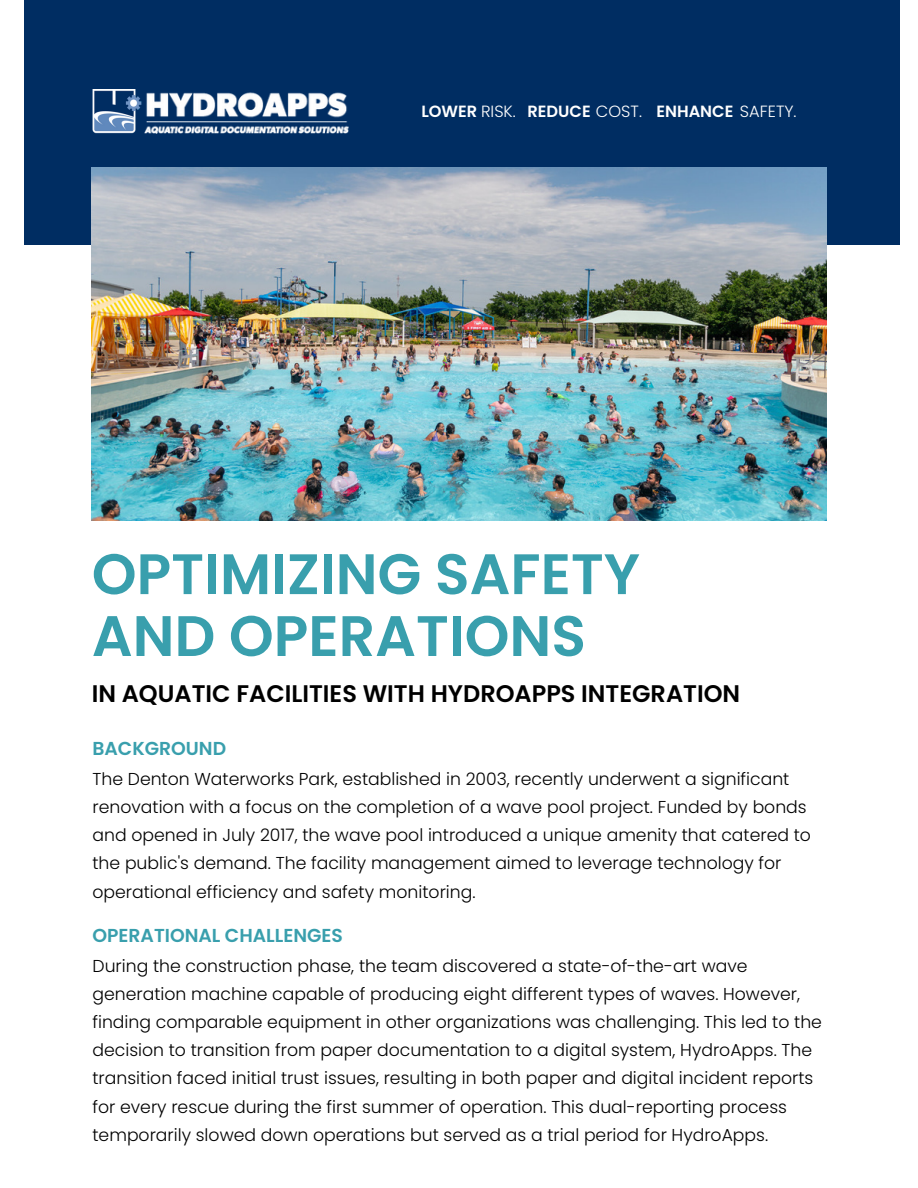
<style>
.page{position:relative;width:918px;height:1188px;background:#fff}
.page>*{position:absolute;margin:0;border:0;box-sizing:border-box;transform-origin:0 0}
.t1{font:600 57px/61.8px "Poppins";color:#399fad}
.t2{font:600 24px "Poppins";color:#000}
.t3{font:600 18.75px "Poppins";color:#399fad}
.t4{font:300 17.25px/28.2px "Poppins";color:#000001}
.t5{font:600 16.2px "Poppins";color:#fff}
.s1{font-weight:300}
</style>
<div class="page">
<div style="left:24px;top:0;width:876px;height:245px;background:#002d62"></div>
<img style="left:92px;top:167px;width:734px;height:354px">
<img style="left:93px;top:90px;width:256px;height:43px">
<p class="t5" style="left:421px;top:100px;width:96px">LOWER <span class="s1">RISK.</span></p>
<p class="t5" style="left:528px;top:100px;width:116px">REDUCE <span class="s1">COST.</span></p>
<p class="t5" style="left:656px;top:100px;width:142px">ENHANCE <span class="s1">SAFETY.</span></p>
<h5 class="t1" style="left:92px;top:543px;width:550px">OPTIMIZING SAFETY<br>AND OPERATIONS</h5>
<h1 class="t2" style="left:92px;top:676px;width:650px">IN AQUATIC FACILITIES WITH HYDROAPPS INTEGRATION</h1>
<h2 class="t3" style="left:93px;top:735px;width:135px">BACKGROUND</h2>
<p class="t4" style="left:93px;top:765px;width:720px">The Denton Waterworks Park, established in 2003, recently underwent a significant renovation with a focus on the completion of a wave pool project. Funded by bonds and opened in July 2017, the wave pool introduced a unique amenity that catered to the public's demand. The facility management aimed to leverage technology for operational efficiency and safety monitoring.</p>
<h4 class="t3" style="left:93px;top:922px;width:252px">OPERATIONAL CHALLENGES</h4>
<h3 class="t4" style="left:93px;top:952px;width:731px">During the construction phase, the team discovered a state-of-the-art wave generation machine capable of producing eight different types of waves. However, finding comparable equipment in other organizations was challenging. This led to the decision to transition from paper documentation to a digital system, HydroApps. The transition faced initial trust issues, resulting in both paper and digital incident reports for every rescue during the first summer of operation. This dual-reporting process temporarily slowed down operations but served as a trial period for HydroApps.</h3>
</div>
